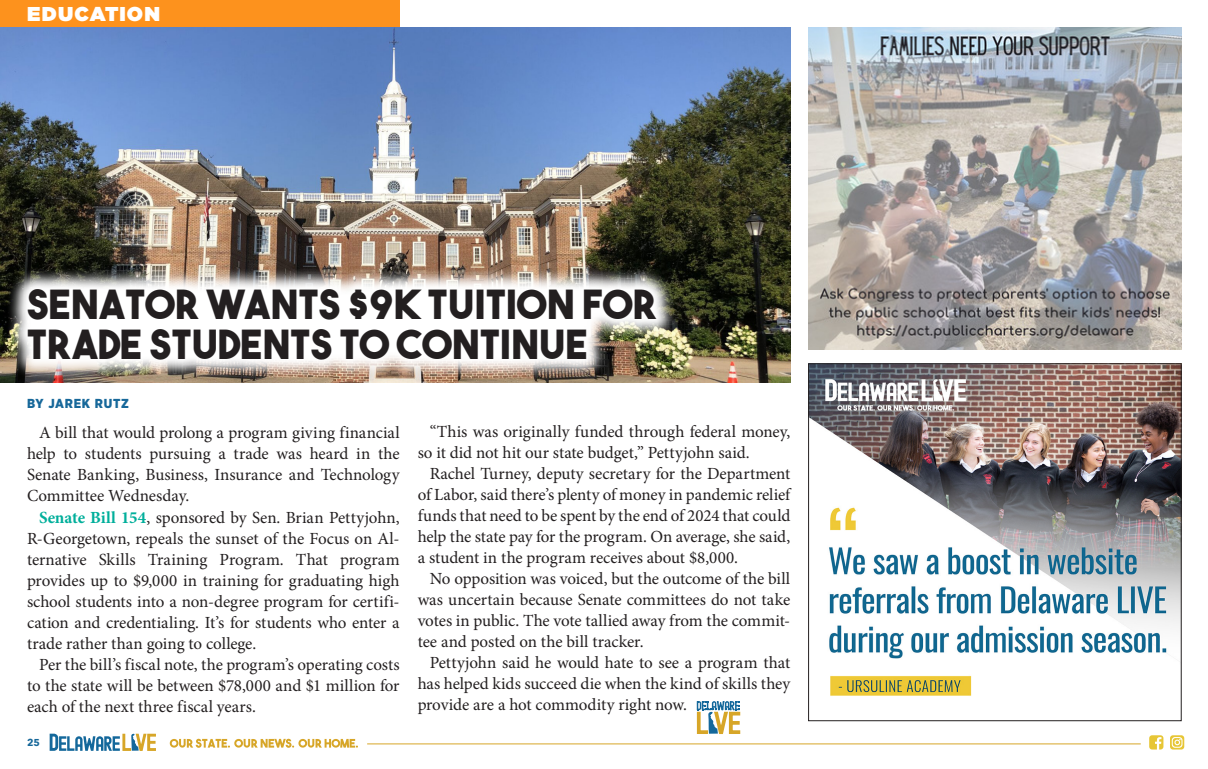
<style>
.page{position:relative;width:1208px;height:769px;background:#fff}
.page>*{position:absolute;margin:0;border:0;box-sizing:border-box;transform-origin:0 0}
.t1{font:40px/40px "The Bold Font";letter-spacing:.01em;color:#231f20}
.t2{font:900 20px "Gotham";letter-spacing:.06em;color:#fff}
.body_copy{font:17px/21px "Minion Pro";letter-spacing:-.005em;color:#231f20;text-align:justify}
.t3{font:900 13px "Gotham Narrow";letter-spacing:.06em;color:#17689a}
.t4{font:700 10px "Avenir Next";color:#17689a}
.s1{font-weight:700;color:#00af9b}
</style>
<div class="page">
<div style="left:0;top:0;width:399px;height:27px;background:#fd921d"></div>
<svg style="left:50px;top:733px;width:106px;height:17px"></svg>
<svg style="left:170px;top:738px;width:188px;height:9px"></svg>
<hr style="left:367px;top:743px;width:773px;height:1px;background:#d7a628">
<svg style="left:1149px;top:735px;width:14px;height:14px"></svg>
<svg style="left:1170px;top:735px;width:14px;height:14px"></svg>
<img style="left:0;top:27px;width:790px;height:355px">
<img style="left:6px;top:267px;width:671px;height:113px">
<svg style="left:696px;top:701px;width:44px;height:32px"></svg>
<img style="left:808px;top:27px;width:373px;height:322px">
<img style="left:810px;top:365px;width:369px;height:331px">
<div style="left:808px;top:363px;width:373px;height:357px;border:1px solid #231f20"></div>
<p class="t2" style="left:27px;top:0;width:134px">EDUCATION</p>
<p class="t1" style="left:27px;top:283px;width:632px">SENATOR WANTS $9K TUITION FOR<br>TRADE STUDENTS TO CONTINUE</p>
<p class="t3" style="left:27px;top:394px;width:103px">BY JAREK RUTZ</p>
<p class="body_copy" style="left:27px;top:422px;width:374px;text-indent:12px">A bill that would prolong a program giving financial help to students pursuing a trade was heard in the Senate Banking, Business, Insurance and Technology Committee Wednesday.</p>
<p class="body_copy" style="left:27px;top:506px;width:374px;text-indent:12px"><span class="s1">Senate Bill 154</span>, sponsored by Sen. Brian Pettyjohn, R-Georgetown, repeals the sunset of the Focus on Al&shy;ternative Skills Training Program. That program provides up to $9,000 in training for graduating high school students into a non-degree program for certifi&shy;cation and credentialing. It’s for students who enter a trade rather than going to college.</p>
<p class="body_copy" style="left:27px;top:653px;width:374px;text-indent:12px">Per the bill’s fiscal note, the program’s operating costs to the state will be between $78,000 and $1 million for each of the next three fiscal years.</p>
<p class="body_copy" style="left:417px;top:421px;width:374px;text-indent:12px">“This was originally funded through federal money, so it did not hit our state budget,” Pettyjohn said.</p>
<p class="body_copy" style="left:417px;top:463px;width:374px;text-indent:12px">Rachel Turney, deputy secretary for the Department of Labor, said there’s plenty of money in pandemic relief funds that need to be spent by the end of 2024 that could help the state pay for the program. On average, she said, a student in the program receives about $8,000.</p>
<p class="body_copy" style="left:417px;top:568px;width:374px;text-indent:12px">No opposition was voiced, but the outcome of the bill was uncertain because Senate committees do not take votes in public. The vote tallied away from the commit&shy;tee and posted on the bill tracker.</p>
<p class="body_copy" style="left:417px;top:652px;width:374px;text-indent:12px">Pettyjohn said he would hate to see a program that has helped kids succeed die when the kind of skills they provide are a hot commodity right now.</p>
<p class="t4" style="left:27px;top:733px;width:14px">25</p>
</div>
